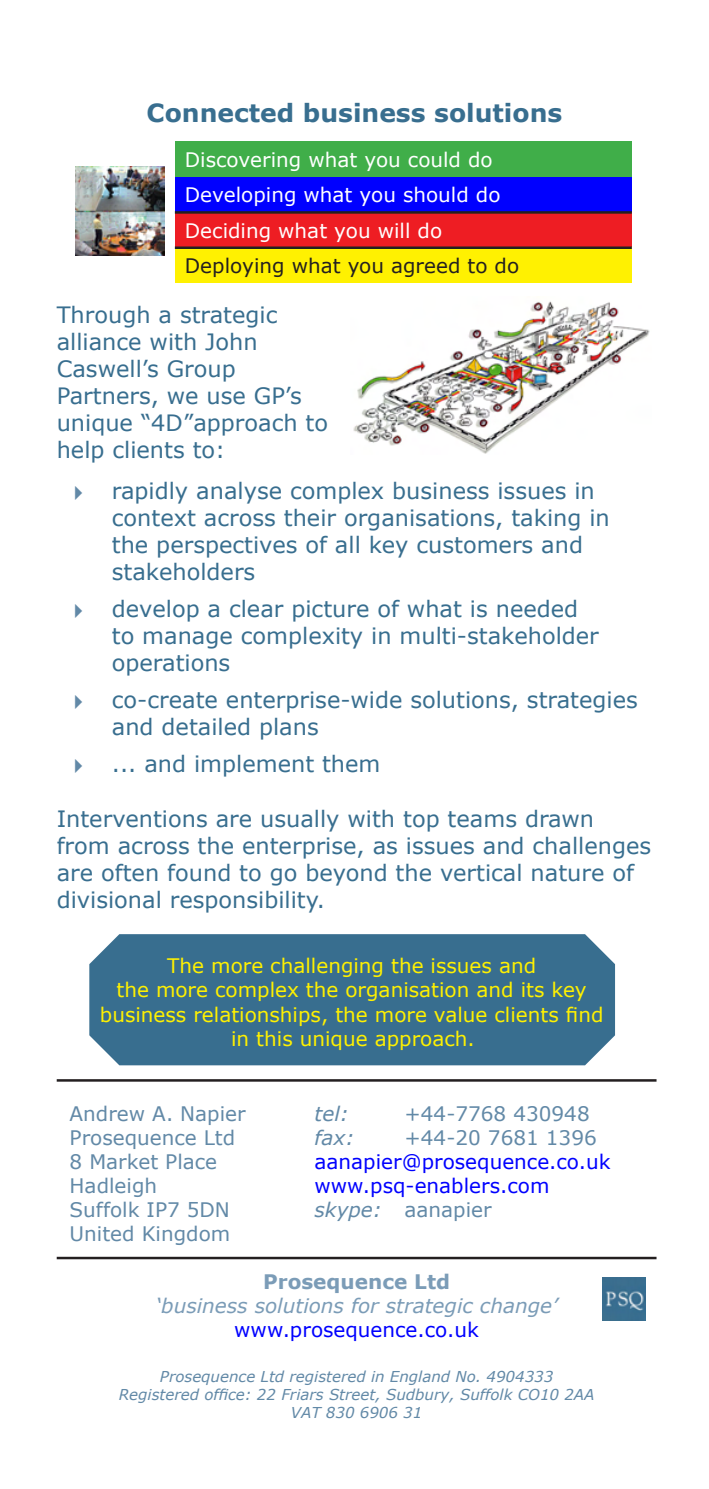
<style>
.page{position:relative;width:709px;height:1489px;background:#fff}
.page>*{position:absolute;margin:0;border:0;box-sizing:border-box;transform-origin:0 0}
.t1{font:700 25px "Verdana";color:#386e8f}
.t2{font:22.5px/27px "Verdana";color:#386e8f}
.t3{font:20px/24px "Verdana";color:#fff101;text-align:center}
.t4{font:20px/24px "Verdana";color:#6289a7}
.t5{font:20px/24px "Verdana";color:#00f}
.t6{font:20px/35.2px "Verdana";color:#fff}
.t7{font:italic 20px "Verdana";color:#7b9cb7}
.t8{font:20px "Verdana";color:#231f20}
.t9{font:700 20px "Verdana";color:#7b9cb7}
.t10{font:italic 20px "Verdana";color:#6289a7}
.t11{font:italic 15px/18px "Verdana";color:#6289a7;text-align:center}
.s1{color:#6289a7}
.s2{font-style:italic;color:#6289a7}
</style>
<div class="page">
<hr style="left:57px;top:1256px;width:599px;height:3px;background:#231f20">
<img style="left:602px;top:1277px;width:43px;height:43px">
<hr style="left:57px;top:1079px;width:599px;height:2px;background:#231f20">
<img style="left:353px;top:301px;width:297px;height:153px">
<div style="left:89px;top:934px;width:526px;height:131px;background:#386e8f"></div>
<img style="left:76px;top:166px;width:88px;height:89px">
<div style="left:175px;top:142px;width:457px;height:35px;background:#40ae49"></div>
<div style="left:175px;top:177px;width:457px;height:35px;background:#00f"></div>
<div style="left:175px;top:212px;width:457px;height:36px;background:#ee1d23"></div>
<div style="left:175px;top:248px;width:457px;height:35px;background:#fff101"></div>
<hr style="left:175px;top:211px;width:457px;height:3px;background:#231f20">
<hr style="left:175px;top:246px;width:457px;height:3px;background:#231f20">
<p class="t1" style="left:147px;top:97px;width:417px">Connected business solutions</p>
<p class="t6" style="left:185px;top:141px;width:317px">Discovering what you could do<br>Developing what you should do<br>Deciding what you will do</p>
<p class="t8" style="left:185px;top:253px;width:336px">Deploying what you agreed to do</p>
<p class="t2" style="left:57px;top:301px;width:273px">Through a strategic alliance with John<br>Caswell’s Group<br>Partners, we use GP’s unique “4D”approach to help clients to:</p>
<p class="t2" style="left:112px;top:476px;width:499px;text-indent:-45px"><span class="s1">✔</span> rapidly analyse complex business issues in context across their organisations, taking in the perspectives of all key customers and stakeholders</p>
<p class="t2" style="left:112px;top:594px;width:488px;text-indent:-45px"><span class="s1">✔</span> develop a clear picture of what is needed to manage complexity in multi-stakeholder operations</p>
<p class="t2" style="left:112px;top:685px;width:527px;text-indent:-45px"><span class="s1">✔</span> co-create enterprise-wide solutions, strategies and detailed plans</p>
<p class="t2" style="left:67px;top:750px;width:315px"><span class="s1">✔</span> ... and implement them</p>
<p class="t2" style="left:57px;top:804px;width:596px">Interventions are usually with top teams drawn from across the enterprise, as issues and challenges are often found to go beyond the vertical nature of divisional responsibility.</p>
<p class="t3" style="left:100px;top:953px;width:505px">The more challenging the issues and<br>the more complex the organisation and its key business relationships, the more value clients find in this unique approach.</p>
<p class="t4" style="left:70px;top:1100px;width:178px">Andrew A. Napier<br>Prosequence Ltd<br>8 Market Place<br>Hadleigh<br>Suffolk IP7 5DN<br>United Kingdom</p>
<p class="t10" style="left:314px;top:1100px;width:36px">tel:</p>
<p class="t4" style="left:404px;top:1100px;width:187px">+44-7768 430948</p>
<p class="t10" style="left:314px;top:1124px;width:41px">fax:</p>
<p class="t4" style="left:404px;top:1124px;width:194px">+44-20 7681 1396</p>
<p class="t5" style="left:314px;top:1148px;width:298px">aanapier@prosequence.co.uk www.psq-enablers.com <span class="s2">skype:</span> <span class="s1">aanapier</span></p>
<p class="t9" style="left:263px;top:1268px;width:188px">Prosequence Ltd</p>
<p class="t7" style="left:156px;top:1292px;width:403px">‘business solutions for strategic change’</p>
<p class="t5" style="left:234px;top:1316px;width:246px">www.prosequence.co.uk</p>
<p class="t11" style="left:119px;top:1366px;width:477px">Prosequence Ltd registered in England No. 4904333<br>Registered office: 22 Friars Street, Sudbury, Suffolk CO10 2AA<br>VAT 830 6906 31</p>
</div>
